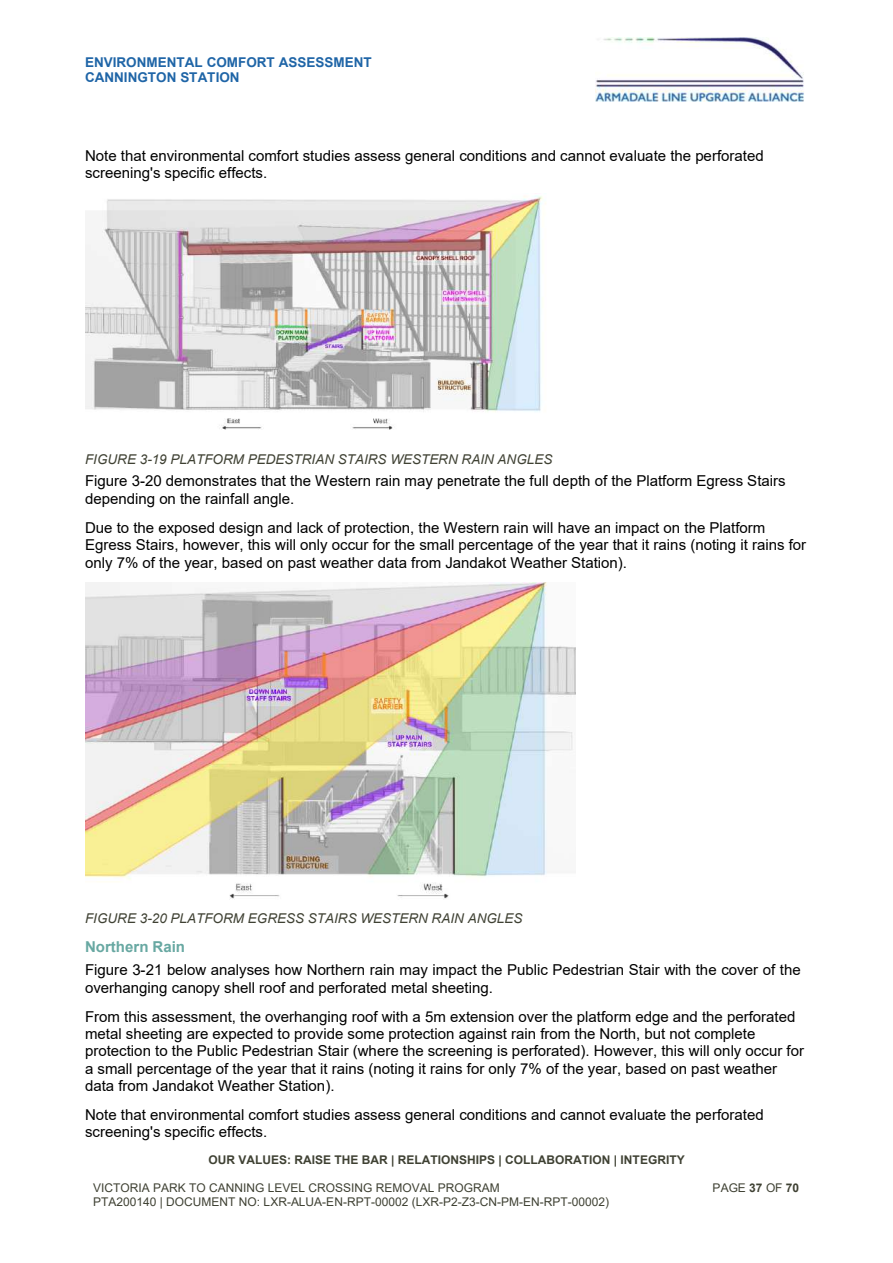
<style>
.page{position:relative;width:893px;height:1263px;background:#fff}
.page>*{position:absolute;margin:0;border:0;box-sizing:border-box;transform-origin:0 0}
.t1{font:15px/17.2px "Arial";color:#000}
.t2{font:700 15px "Arial";color:#68a8a2}
.t3{font:italic 13.5px "Arial";color:#3f4133}
.t4{font:700 13.5px/15.6px "Arial";color:#1f65a7}
.t5{font:12px/13.8px "Arial";color:#3f4133}
.t6{font:700 12px "Arial";color:#3f4133}
.s1{font-weight:700}
</style>
<div class="page">
<img style="left:596px;top:37px;width:208px;height:65px">
<img style="left:85px;top:195px;width:461px;height:235px">
<img style="left:85px;top:583px;width:490px;height:316px">
<p class="t4" style="left:85px;top:54px;width:288px">ENVIRONMENTAL COMFORT ASSESSMENT<br>CANNINGTON STATION</p>
<p class="t1" style="left:85px;top:147px;width:680px">Note that environmental comfort studies assess general conditions and cannot evaluate the perforated screening's specific effects.</p>
<p class="t3" style="left:85px;top:451px;width:469px">FIGURE 3-19 PLATFORM PEDESTRIAN STAIRS WESTERN RAIN ANGLES</p>
<p class="t1" style="left:85px;top:473px;width:702px">Figure 3-20 demonstrates that the Western rain may penetrate the full depth of the Platform Egress Stairs depending on the rainfall angle.</p>
<p class="t1" style="left:85px;top:519px;width:723px">Due to the exposed design and lack of protection, the Western rain will have an impact on the Platform<br>Egress Stairs, however, this will only occur for the small percentage of the year that it rains (noting it rains for only 7% of the year, based on past weather data from Jandakot Weather Station).</p>
<p class="t3" style="left:85px;top:911px;width:439px">FIGURE 3-20 PLATFORM EGRESS STAIRS WESTERN RAIN ANGLES</p>
<p class="t2" style="left:85px;top:936px;width:101px">Northern Rain</p>
<p class="t1" style="left:85px;top:961px;width:717px">Figure 3-21 below analyses how Northern rain may impact the Public Pedestrian Stair with the cover of the overhanging canopy shell roof and perforated metal sheeting.</p>
<p class="t1" style="left:85px;top:1008px;width:720px">From this assessment, the overhanging roof with a 5m extension over the platform edge and the perforated metal sheeting are expected to provide some protection against rain from the North, but not complete protection to the Public Pedestrian Stair (where the screening is perforated). However, this will only occur for a small percentage of the year that it rains (noting it rains for only 7% of the year, based on past weather data from Jandakot Weather Station).</p>
<p class="t1" style="left:85px;top:1106px;width:680px">Note that environmental comfort studies assess general conditions and cannot evaluate the perforated screening's specific effects.</p>
<p class="t6" style="left:208px;top:1152px;width:478px">OUR VALUES: RAISE THE BAR | RELATIONSHIPS | COLLABORATION | INTEGRITY</p>
<p class="t5" style="left:93px;top:1181px;width:517px">VICTORIA PARK TO CANNING LEVEL CROSSING REMOVAL PROGRAM<br>PTA200140 | DOCUMENT NO: LXR-ALUA-EN-RPT-00002 (LXR-P2-Z3-CN-PM-EN-RPT-00002)</p>
<p class="t5" style="left:713px;top:1181px;width:88px">PAGE <span class="s1">37</span> OF <span class="s1">70</span></p>
</div>
